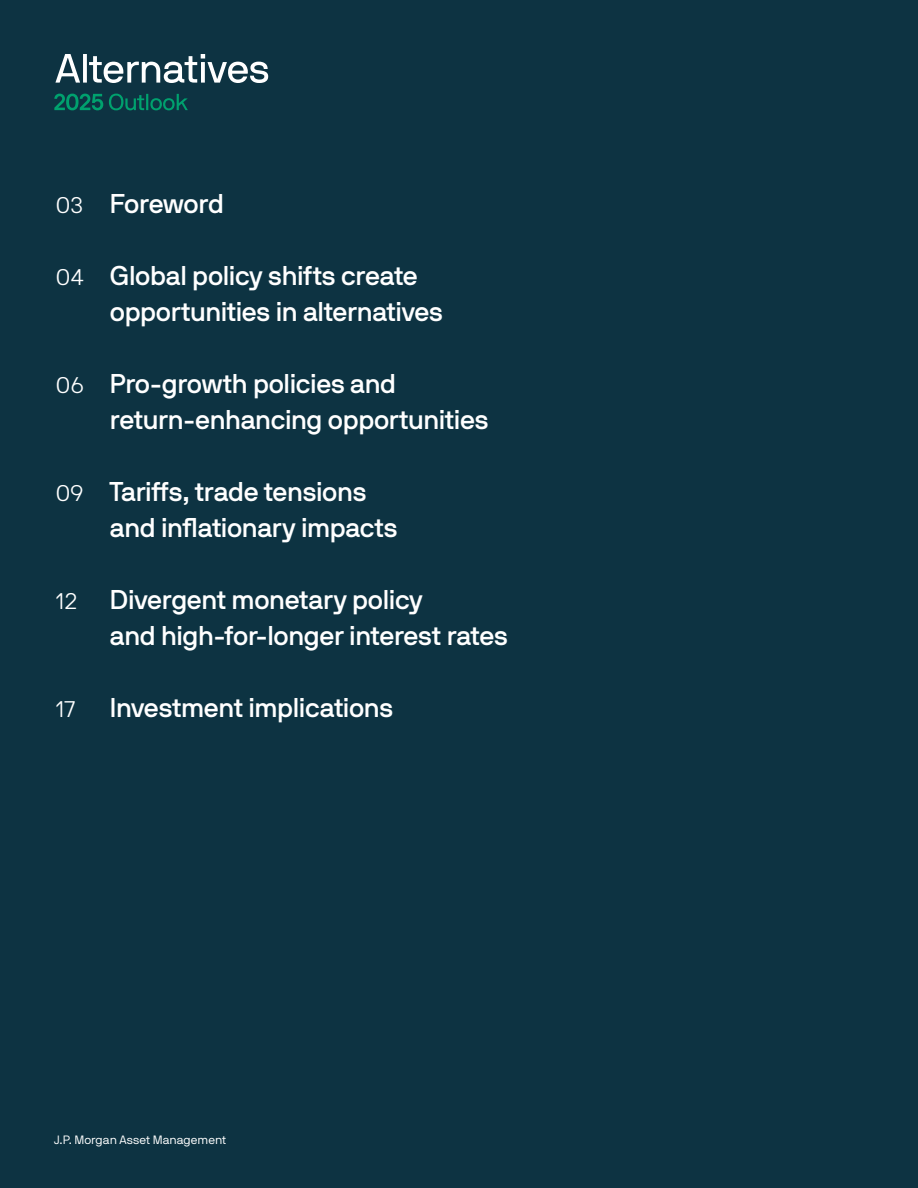
<style>
.page{position:relative;width:918px;height:1188px;background:#0d3342}
.page>*{position:absolute;margin:0;border:0;box-sizing:border-box;transform-origin:0 0}
.t1{font:27px/36px "JPMAM Pro Med";letter-spacing:-.01em;color:#fff}
.t2{font:22.5px "JPMAM Pro Lig";color:#fff}
.t3{font:12px "JPMAM Pro Boo";color:#fff}
.s1{font-family:"JPMAM Pro Lig";font-size:22.5px}
</style>
<div class="page">
<svg style="left:55px;top:54px;width:213px;height:29px"></svg>
<svg style="left:54px;top:94px;width:134px;height:16px"></svg>
<p class="t1" style="left:56px;top:186px;width:170px"><span class="s1">03</span> Foreword</p>
<p class="t1" style="left:110px;top:258px;width:335px;text-indent:-54px"><span class="s1">04</span> Global policy shifts create opportunities in alternatives</p>
<p class="t1" style="left:110px;top:366px;width:380px;text-indent:-54px"><span class="s1">06</span> Pro-growth policies and return-enhancing opportunities</p>
<p class="t1" style="left:110px;top:474px;width:289px;text-indent:-54px"><span class="s1">09</span> Tariffs, trade tensions and inflationary impacts</p>
<p class="t1" style="left:110px;top:582px;width:400px;text-indent:-54px"><span class="s1">12</span> Divergent monetary policy<br>and high-for-longer interest rates</p>
<p class="t2" style="left:56px;top:696px;width:21px">17</p>
<p class="t1" style="left:110px;top:690px;width:285px">Investment implications</p>
<p class="t3" style="left:54px;top:1132px;width:174px">J.P. Morgan Asset Management</p>
</div>
